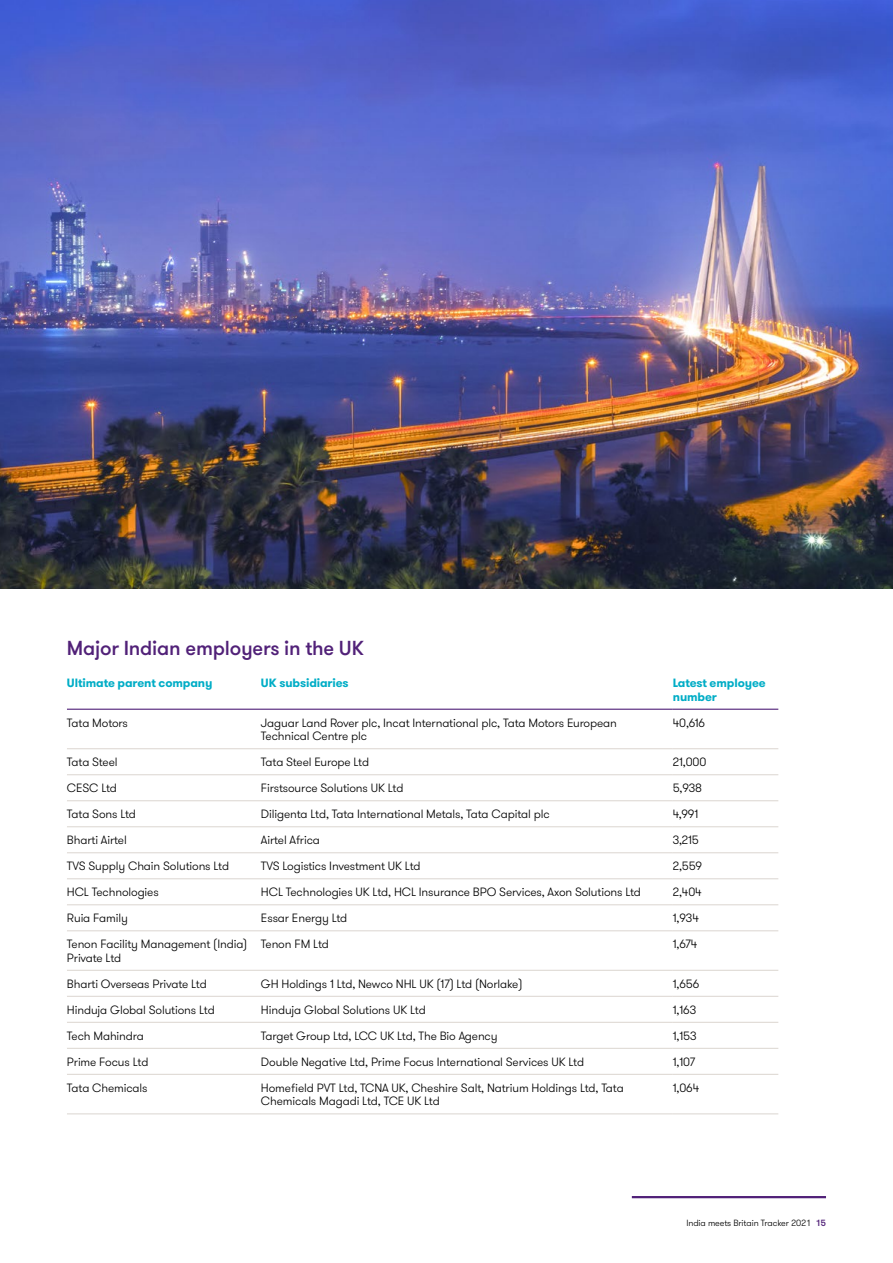
<style>
.page{position:relative;width:893px;height:1263px;background:#fff}
.page>*{position:absolute;margin:0;border:0;box-sizing:border-box;transform-origin:0 0}
._04_Headline_four_Me{font:500 20.25px "GT Walsheim Pro";letter-spacing:-.01em;color:#512178}
._44_Tbl_copy{font:300 12px/13.5px "GT Walsheim Pro";letter-spacing:-.01em;color:#000}
._43_Tbl_head{font:700 12px/13.5px "GT Walsheim Pro";letter-spacing:-.01em;color:#00adc6}
.t1{font:300 9px "GT Walsheim Pro";letter-spacing:-.01em;color:#000}
.s1{font-weight:500;color:#512178}
</style>
<div class="page">
<hr style="left:632px;top:1196px;width:194px;height:2px;background:#512178">
<hr style="left:67px;top:748px;width:194px;height:1px;background:#dfdad5">
<hr style="left:261px;top:748px;width:412px;height:1px;background:#dfdad5">
<hr style="left:673px;top:748px;width:105px;height:1px;background:#dfdad5">
<hr style="left:67px;top:774px;width:194px;height:1px;background:#dfdad5">
<hr style="left:261px;top:774px;width:412px;height:1px;background:#dfdad5">
<hr style="left:673px;top:774px;width:105px;height:1px;background:#dfdad5">
<hr style="left:67px;top:800px;width:194px;height:1px;background:#dfdad5">
<hr style="left:261px;top:800px;width:412px;height:1px;background:#dfdad5">
<hr style="left:673px;top:800px;width:105px;height:1px;background:#dfdad5">
<hr style="left:67px;top:826px;width:194px;height:1px;background:#dfdad5">
<hr style="left:261px;top:826px;width:412px;height:1px;background:#dfdad5">
<hr style="left:673px;top:826px;width:105px;height:1px;background:#dfdad5">
<hr style="left:67px;top:852px;width:194px;height:1px;background:#dfdad5">
<hr style="left:261px;top:852px;width:412px;height:1px;background:#dfdad5">
<hr style="left:673px;top:852px;width:105px;height:1px;background:#dfdad5">
<hr style="left:67px;top:878px;width:194px;height:1px;background:#dfdad5">
<hr style="left:261px;top:878px;width:412px;height:1px;background:#dfdad5">
<hr style="left:673px;top:878px;width:105px;height:1px;background:#dfdad5">
<hr style="left:67px;top:904px;width:194px;height:1px;background:#dfdad5">
<hr style="left:261px;top:904px;width:412px;height:1px;background:#dfdad5">
<hr style="left:673px;top:904px;width:105px;height:1px;background:#dfdad5">
<hr style="left:67px;top:930px;width:194px;height:1px;background:#dfdad5">
<hr style="left:261px;top:930px;width:412px;height:1px;background:#dfdad5">
<hr style="left:673px;top:930px;width:105px;height:1px;background:#dfdad5">
<hr style="left:67px;top:970px;width:194px;height:1px;background:#dfdad5">
<hr style="left:261px;top:970px;width:412px;height:1px;background:#dfdad5">
<hr style="left:673px;top:970px;width:105px;height:1px;background:#dfdad5">
<hr style="left:67px;top:996px;width:194px;height:1px;background:#dfdad5">
<hr style="left:261px;top:996px;width:412px;height:1px;background:#dfdad5">
<hr style="left:673px;top:996px;width:105px;height:1px;background:#dfdad5">
<hr style="left:67px;top:1022px;width:194px;height:1px;background:#dfdad5">
<hr style="left:261px;top:1022px;width:412px;height:1px;background:#dfdad5">
<hr style="left:673px;top:1022px;width:105px;height:1px;background:#dfdad5">
<hr style="left:67px;top:1048px;width:194px;height:1px;background:#dfdad5">
<hr style="left:261px;top:1048px;width:412px;height:1px;background:#dfdad5">
<hr style="left:673px;top:1048px;width:105px;height:1px;background:#dfdad5">
<hr style="left:67px;top:1074px;width:194px;height:1px;background:#dfdad5">
<hr style="left:261px;top:1074px;width:412px;height:1px;background:#dfdad5">
<hr style="left:673px;top:1074px;width:105px;height:1px;background:#dfdad5">
<hr style="left:67px;top:1113px;width:194px;height:1px;background:#dfdad5">
<hr style="left:261px;top:1113px;width:412px;height:1px;background:#dfdad5">
<hr style="left:673px;top:1113px;width:105px;height:1px;background:#dfdad5">
<hr style="left:67px;top:709px;width:194px;height:1px;background:#512178">
<hr style="left:261px;top:709px;width:412px;height:1px;background:#512178">
<hr style="left:673px;top:709px;width:105px;height:1px;background:#512178">
<img style="left:0;top:0;width:893px;height:589px">
<p class="_04_Headline_four_Me" style="left:67px;top:635px;width:299px">Major Indian employers in the UK</p>
<p class="_43_Tbl_head" style="left:67px;top:676px;width:147px">Ultimate parent company</p>
<p class="_43_Tbl_head" style="left:261px;top:676px;width:89px">UK subsidiaries</p>
<p class="_43_Tbl_head" style="left:673px;top:676px;width:94px">Latest employee number</p>
<p class="_44_Tbl_copy" style="left:67px;top:716px;width:63px">Tata Motors</p>
<p class="_44_Tbl_copy" style="left:261px;top:716px;width:357px">Jaguar Land Rover plc, Incat International plc, Tata Motors European<br>Technical Centre plc</p>
<p class="_44_Tbl_copy" style="left:673px;top:716px;width:34px">40,616</p>
<p class="_44_Tbl_copy" style="left:67px;top:755px;width:52px">Tata Steel</p>
<p class="_44_Tbl_copy" style="left:261px;top:755px;width:110px">Tata Steel Europe Ltd</p>
<p class="_44_Tbl_copy" style="left:673px;top:755px;width:35px">21,000</p>
<p class="_44_Tbl_copy" style="left:67px;top:782px;width:52px">CESC Ltd</p>
<p class="_44_Tbl_copy" style="left:261px;top:782px;width:144px">Firstsource Solutions UK Ltd</p>
<p class="_44_Tbl_copy" style="left:673px;top:782px;width:31px">5,938</p>
<p class="_44_Tbl_copy" style="left:67px;top:808px;width:71px">Tata Sons Ltd</p>
<p class="_44_Tbl_copy" style="left:261px;top:808px;width:290px">Diligenta Ltd, Tata International Metals, Tata Capital plc</p>
<p class="_44_Tbl_copy" style="left:673px;top:808px;width:27px">4,991</p>
<p class="_44_Tbl_copy" style="left:67px;top:834px;width:61px">Bharti Airtel</p>
<p class="_44_Tbl_copy" style="left:261px;top:834px;width:60px">Airtel Africa</p>
<p class="_44_Tbl_copy" style="left:673px;top:834px;width:28px">3,215</p>
<p class="_44_Tbl_copy" style="left:67px;top:860px;width:164px">TVS Supply Chain Solutions Ltd</p>
<p class="_44_Tbl_copy" style="left:261px;top:860px;width:161px">TVS Logistics Investment UK Ltd</p>
<p class="_44_Tbl_copy" style="left:673px;top:860px;width:31px">2,559</p>
<p class="_44_Tbl_copy" style="left:67px;top:886px;width:93px">HCL Technologies</p>
<p class="_44_Tbl_copy" style="left:261px;top:886px;width:382px">HCL Technologies UK Ltd, HCL Insurance BPO Services, Axon Solutions Ltd</p>
<p class="_44_Tbl_copy" style="left:673px;top:886px;width:30px">2,404</p>
<p class="_44_Tbl_copy" style="left:67px;top:912px;width:62px">Ruia Family</p>
<p class="_44_Tbl_copy" style="left:261px;top:912px;width:88px">Essar Energy Ltd</p>
<p class="_44_Tbl_copy" style="left:673px;top:912px;width:28px">1,934</p>
<p class="_44_Tbl_copy" style="left:67px;top:938px;width:182px">Tenon Facility Management (India)<br>Private Ltd</p>
<p class="_44_Tbl_copy" style="left:261px;top:938px;width:69px">Tenon FM Ltd</p>
<p class="_44_Tbl_copy" style="left:673px;top:938px;width:26px">1,674</p>
<p class="_44_Tbl_copy" style="left:67px;top:977px;width:141px">Bharti Overseas Private Ltd</p>
<p class="_44_Tbl_copy" style="left:261px;top:977px;width:263px">GH Holdings 1 Ltd, Newco NHL UK (17) Ltd (Norlake)</p>
<p class="_44_Tbl_copy" style="left:673px;top:977px;width:28px">1,656</p>
<p class="_44_Tbl_copy" style="left:67px;top:1003px;width:149px">Hinduja Global Solutions Ltd</p>
<p class="_44_Tbl_copy" style="left:261px;top:1003px;width:166px">Hinduja Global Solutions UK Ltd</p>
<p class="_44_Tbl_copy" style="left:673px;top:1003px;width:25px">1,163</p>
<p class="_44_Tbl_copy" style="left:67px;top:1029px;width:79px">Tech Mahindra</p>
<p class="_44_Tbl_copy" style="left:261px;top:1029px;width:238px">Target Group Ltd, LCC UK Ltd, The Bio Agency</p>
<p class="_44_Tbl_copy" style="left:673px;top:1029px;width:25px">1,153</p>
<p class="_44_Tbl_copy" style="left:67px;top:1055px;width:83px">Prime Focus Ltd</p>
<p class="_44_Tbl_copy" style="left:261px;top:1055px;width:325px">Double Negative Ltd, Prime Focus International Services UK Ltd</p>
<p class="_44_Tbl_copy" style="left:673px;top:1055px;width:24px">1,107</p>
<p class="_44_Tbl_copy" style="left:67px;top:1081px;width:82px">Tata Chemicals</p>
<p class="_44_Tbl_copy" style="left:261px;top:1081px;width:364px">Homefield PVT Ltd, TCNA UK, Cheshire Salt, Natrium Holdings Ltd, Tata<br>Chemicals Magadi Ltd, TCE UK Ltd</p>
<p class="_44_Tbl_copy" style="left:673px;top:1081px;width:28px">1,064</p>
<p class="t1" style="left:686px;top:1217px;width:141px">India meets Britain Tracker 2021 <span class="s1">15</span></p>
</div>
